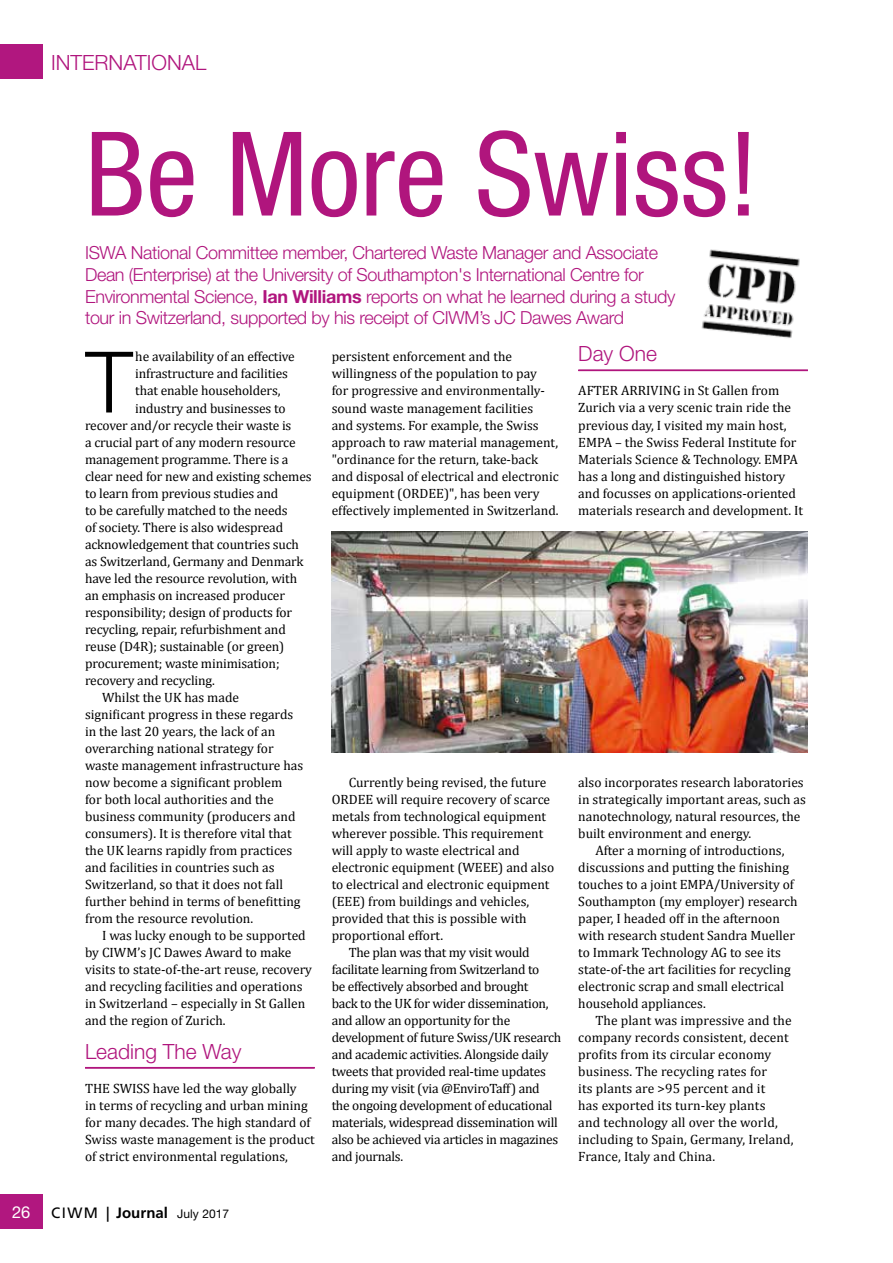
<style>
.page{position:relative;width:893px;height:1263px;background:#fff}
.page>*{position:absolute;margin:0;border:0;box-sizing:border-box;transform-origin:0 0}
.t1{font:condensed 117px "Helvetica Neue";color:#b0157d}
.t2{font:300 84.9px "Helvetica Neue";color:#000}
.t3{font:300 21px "Helvetica Neue";color:#b0157d}
.t4{font:300 18px/21.6px "Helvetica Neue";letter-spacing:-.02em;color:#b0157d}
.t5{font:16.5px "Helvetica Neue";color:#fff}
.t6{font:13.5px/17px "Cambria";color:#000}
.t7{font:13.5px "Cambria";letter-spacing:-.02em;color:#000}
.t8{font:12px "Helvetica Neue";color:#000}
.s1{font-weight:700}
.s2{font-family:"Frutiger";font-size:15px}
.s3{font-family:"Futura PT";font-weight:500;font-size:15px}
.s4{font-family:"Frutiger";font-weight:700;font-size:15px}
</style>
<div class="page">
<hr style="left:85px;top:1067px;width:230px;height:1px;background:#b0157d">
<hr style="left:85px;top:1068px;width:230px;height:1px;background:#b0157d">
<hr style="left:578px;top:370px;width:230px;height:1px;background:#b0157d">
<img style="left:332px;top:531px;width:476px;height:222px">
<img style="left:701px;top:249px;width:99px;height:89px">
<div style="left:0;top:45px;width:43px;height:34px;background:#b1177f"></div>
<div style="left:0;top:1195px;width:43px;height:34px;background:#b1177f"></div>
<h3 class="t3" style="left:51px;top:50px;width:157px">INTERNATIONAL</h3>
<p class="t5" style="left:12px;top:1203px;width:20px">26</p>
<h1 class="t1" style="left:85px;top:106px;width:675px">Be More Swiss!</h1>
<p class="t4" style="left:85px;top:242px;width:592px">ISWA National Committee member, Chartered Waste Manager and Associate Dean (Enterprise) at the University of Southampton's International Centre for Environmental Science, <span class="s1">Ian Williams</span> reports on what he learned during a study tour in Switzerland, supported by his receipt of CIWM’s JC Dawes Award</p>
<h2 class="t2" style="left:85px;top:330px;width:49px">T</h2>
<p class="t6" style="left:135px;top:348px;width:161px">he availability of an effective</p>
<p class="t6" style="left:135px;top:365px;width:154px">infrastructure and facilities</p>
<p class="t6" style="left:135px;top:382px;width:147px">that enable householders,</p>
<p class="t6" style="left:135px;top:399px;width:152px">industry and businesses to</p>
<p class="t6" style="left:85px;top:416px;width:208px">recover and/or recycle their waste is</p>
<p class="t6" style="left:85px;top:433px;width:212px">a crucial part of any modern resource</p>
<p class="t6" style="left:85px;top:450px;width:205px">management programme. There is a</p>
<p class="t6" style="left:85px;top:467px;width:228px">clear need for new and existing schemes</p>
<p class="t6" style="left:85px;top:484px;width:195px">to learn from previous studies and</p>
<p class="t6" style="left:85px;top:501px;width:204px">to be carefully matched to the needs</p>
<p class="t6" style="left:85px;top:518px;width:200px">of society. There is also widespread</p>
<p class="t6" style="left:85px;top:535px;width:216px">acknowledgement that countries such</p>
<p class="t6" style="left:85px;top:552px;width:220px">as Switzerland, Germany and Denmark</p>
<p class="t6" style="left:85px;top:569px;width:214px">have led the resource revolution, with</p>
<p class="t6" style="left:85px;top:586px;width:201px">an emphasis on increased producer</p>
<p class="t6" style="left:85px;top:603px;width:209px">responsibility; design of products for</p>
<p class="t6" style="left:85px;top:620px;width:202px">recycling, repair, refurbishment and</p>
<p class="t6" style="left:85px;top:637px;width:201px">reuse (D4R); sustainable (or green)</p>
<p class="t6" style="left:85px;top:654px;width:196px">procurement; waste minimisation;</p>
<p class="t6" style="left:85px;top:671px;width:131px">recovery and recycling.</p>
<p class="t6" style="left:102px;top:688px;width:139px">Whilst the UK has made</p>
<p class="t6" style="left:85px;top:705px;width:210px">significant progress in these regards</p>
<p class="t6" style="left:85px;top:723px;width:192px">in the last 20 years, the lack of an</p>
<p class="t6" style="left:85px;top:740px;width:190px">overarching national strategy for</p>
<p class="t6" style="left:85px;top:757px;width:220px">waste management infrastructure has</p>
<p class="t6" style="left:85px;top:774px;width:199px">now become a significant problem</p>
<p class="t6" style="left:85px;top:791px;width:190px">for both local authorities and the</p>
<p class="t6" style="left:85px;top:808px;width:212px">business community (producers and</p>
<p class="t6" style="left:85px;top:825px;width:208px">consumers). It is therefore vital that</p>
<p class="t6" style="left:85px;top:842px;width:209px">the UK learns rapidly from practices</p>
<p class="t6" style="left:85px;top:859px;width:191px">and facilities in countries such as</p>
<p class="t6" style="left:85px;top:876px;width:200px">Switzerland, so that it does not fall</p>
<p class="t6" style="left:85px;top:893px;width:217px">further behind in terms of benefitting</p>
<p class="t6" style="left:85px;top:910px;width:170px">from the resource revolution.</p>
<p class="t6" style="left:102px;top:927px;width:205px">I was lucky enough to be supported</p>
<p class="t6" style="left:85px;top:944px;width:208px">by CIWM’s JC Dawes Award to make</p>
<p class="t6" style="left:85px;top:961px;width:229px">visits to state-of-the-art reuse, recovery</p>
<p class="t6" style="left:85px;top:978px;width:219px">and recycling facilities and operations</p>
<p class="t6" style="left:85px;top:995px;width:222px">in Switzerland – especially in St Gallen</p>
<p class="t6" style="left:85px;top:1012px;width:142px">and the region of Zurich.</p>
<h3 class="t3" style="left:85px;top:1038px;width:158px">Leading The Way</h3>
<p class="t6" style="left:85px;top:1080px;width:231px">THE SWISS have led the way globally<br>in terms of recycling and urban mining for many decades. The high standard of Swiss waste management is the product of strict environmental regulations,</p>
<p class="t8" style="left:51px;top:1206px;width:180px"><span class="s2">CIWM</span> <span class="s3">|</span> <span class="s4">Journal</span> July 2017</p>
<p class="t6" style="left:332px;top:348px;width:229px">persistent enforcement and the willingness of the population to pay<br>for progressive and environmentally&shy;sound waste management facilities<br>and systems. For example, the Swiss approach to raw material management, "ordinance for the return, take-back and disposal of electrical and electronic equipment (ORDEE)", has been very effectively implemented in Switzerland.</p>
<p class="t6" style="left:349px;top:773px;width:199px">Currently being revised, the future</p>
<p class="t6" style="left:332px;top:791px;width:220px">ORDEE will require recovery of scarce</p>
<p class="t6" style="left:332px;top:808px;width:216px">metals from technological equipment</p>
<p class="t6" style="left:332px;top:825px;width:213px">wherever possible. This requirement</p>
<p class="t6" style="left:332px;top:842px;width:189px">will apply to waste electrical and</p>
<p class="t6" style="left:332px;top:859px;width:224px">electronic equipment (WEEE) and also</p>
<p class="t6" style="left:332px;top:876px;width:219px">to electrical and electronic equipment</p>
<p class="t6" style="left:332px;top:893px;width:199px">(EEE) from buildings and vehicles,</p>
<p class="t6" style="left:332px;top:910px;width:197px">provided that this is possible with</p>
<p class="t6" style="left:332px;top:927px;width:113px">proportional effort.</p>
<p class="t7" style="left:349px;top:944px;width:183px">The plan was that my visit would</p>
<p class="t7" style="left:332px;top:961px;width:209px">facilitate learning from Switzerland to</p>
<p class="t7" style="left:332px;top:978px;width:198px">be effectively absorbed and brought</p>
<p class="t7" style="left:332px;top:995px;width:218px">back to the UK for wider dissemination,</p>
<p class="t7" style="left:332px;top:1012px;width:180px">and allow an opportunity for the</p>
<p class="t7" style="left:332px;top:1029px;width:231px">development of future Swiss/UK research</p>
<p class="t7" style="left:332px;top:1046px;width:218px">and academic activities. Alongside daily</p>
<p class="t7" style="left:332px;top:1063px;width:216px">tweets that provided real-time updates</p>
<p class="t7" style="left:332px;top:1080px;width:210px">during my visit (via @EnviroTaff) and</p>
<p class="t7" style="left:332px;top:1097px;width:222px">the ongoing development of educational</p>
<p class="t7" style="left:332px;top:1114px;width:228px">materials, widespread dissemination will</p>
<p class="t7" style="left:332px;top:1131px;width:228px">also be achieved via articles in magazines</p>
<p class="t7" style="left:332px;top:1148px;width:73px">and journals.</p>
<h3 class="t3" style="left:578px;top:341px;width:80px">Day One</h3>
<p class="t6" style="left:578px;top:382px;width:226px">AFTER ARRIVING in St Gallen from Zurich via a very scenic train ride the previous day, I visited my main host, EMPA – the Swiss Federal Institute for Materials Science &amp; Technology. EMPA has a long and distinguished history and focusses on applications-oriented materials research and development. It</p>
<p class="t6" style="left:578px;top:773px;width:227px">also incorporates research laboratories</p>
<p class="t6" style="left:578px;top:791px;width:229px">in strategically important areas, such as</p>
<p class="t6" style="left:578px;top:808px;width:224px">nanotechnology, natural resources, the</p>
<p class="t6" style="left:578px;top:825px;width:175px">built environment and energy.</p>
<p class="t6" style="left:595px;top:842px;width:191px">After a morning of introductions,</p>
<p class="t6" style="left:578px;top:859px;width:212px">discussions and putting the finishing</p>
<p class="t6" style="left:578px;top:876px;width:217px">touches to a joint EMPA/University of</p>
<p class="t6" style="left:578px;top:893px;width:221px">Southampton (my employer) research</p>
<p class="t6" style="left:578px;top:910px;width:203px">paper, I headed off in the afternoon</p>
<p class="t6" style="left:578px;top:927px;width:218px">with research student Sandra Mueller</p>
<p class="t6" style="left:578px;top:944px;width:204px">to Immark Technology AG to see its</p>
<p class="t6" style="left:578px;top:961px;width:214px">state-of-the art facilities for recycling</p>
<p class="t6" style="left:578px;top:978px;width:207px">electronic scrap and small electrical</p>
<p class="t6" style="left:578px;top:995px;width:129px">household appliances.</p>
<p class="t6" style="left:595px;top:1012px;width:198px">The plant was impressive and the</p>
<p class="t6" style="left:578px;top:1029px;width:212px">company records consistent, decent</p>
<p class="t6" style="left:578px;top:1046px;width:194px">profits from its circular economy</p>
<p class="t6" style="left:578px;top:1063px;width:190px">business. The recycling rates for</p>
<p class="t6" style="left:578px;top:1080px;width:188px">its plants are &gt;95 percent and it</p>
<p class="t6" style="left:578px;top:1097px;width:189px">has exported its turn-key plants</p>
<p class="t6" style="left:578px;top:1114px;width:201px">and technology all over the world,</p>
<p class="t6" style="left:578px;top:1131px;width:217px">including to Spain, Germany, Ireland,</p>
<p class="t6" style="left:578px;top:1148px;width:138px">France, Italy and China.</p>
</div>
